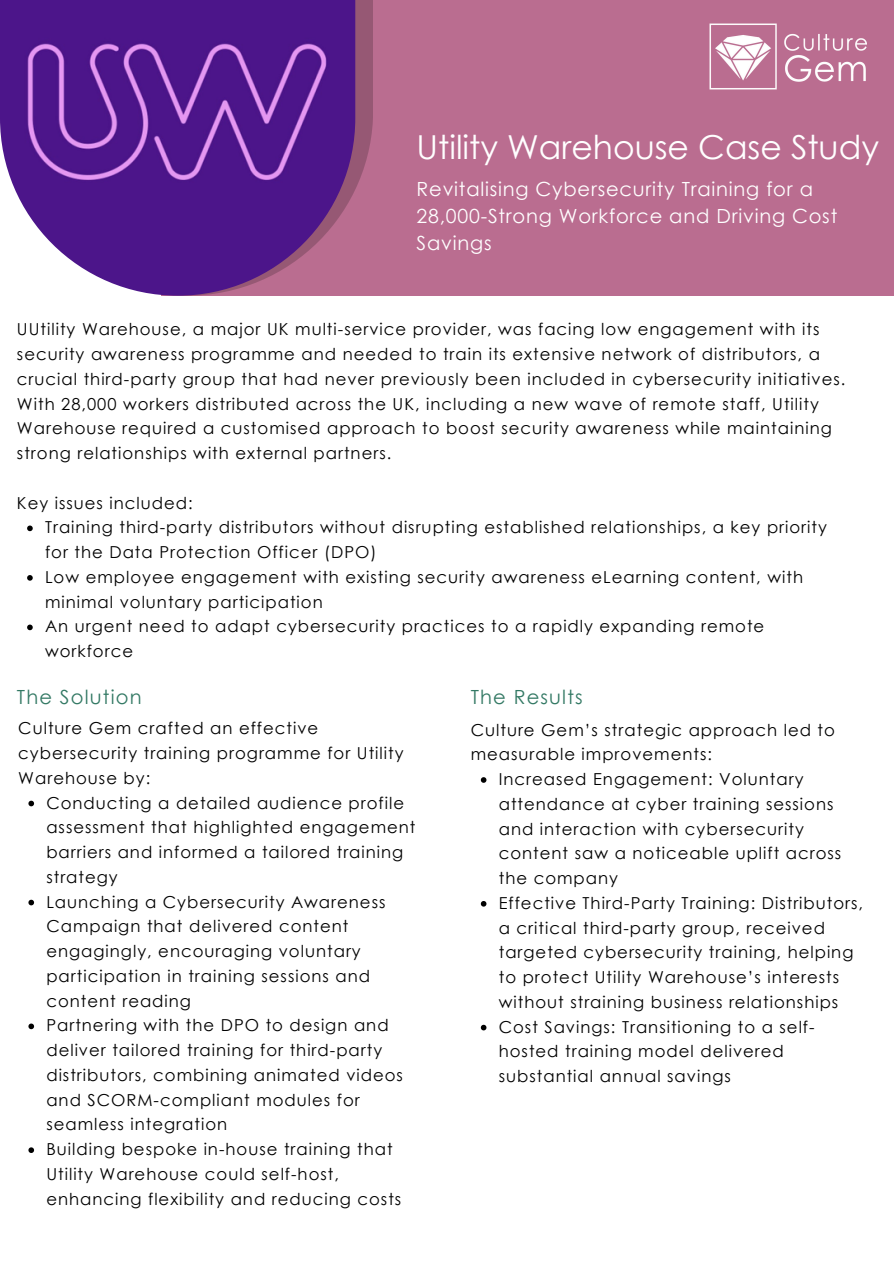
<style>
.page{position:relative;width:894px;height:1264px;background:#fff}
.page>*{position:absolute;margin:0;border:0;box-sizing:border-box;transform-origin:0 0}
.t1{font:33px "Century Gothic";color:#fff}
.t2{font:19.5px/27px "Century Gothic";letter-spacing:.04em;color:#fff}
.t3{font:19.5px "Century Gothic";letter-spacing:.06em;color:#337964}
.t4{font:16.5px/24.8px "Century Gothic";letter-spacing:.06em;color:#000}
</style>
<div class="page">
<div style="left:161px;top:0;width:732px;height:296px;background:#ba6d90"></div>
<svg style="left:355px;top:0;width:18px;height:190px;fill:#965874"></svg>
<img style="left:0;top:0;width:355px;height:296px">
<img style="left:709px;top:23px;width:157px;height:66px">
<svg style="left:27px;top:525px;width:6px;height:6px"></svg>
<svg style="left:27px;top:575px;width:6px;height:5px"></svg>
<svg style="left:27px;top:624px;width:6px;height:6px"></svg>
<svg style="left:28px;top:800px;width:6px;height:6px"></svg>
<svg style="left:28px;top:899px;width:6px;height:6px"></svg>
<svg style="left:28px;top:1023px;width:6px;height:6px"></svg>
<svg style="left:28px;top:1147px;width:6px;height:5px"></svg>
<svg style="left:480px;top:777px;width:6px;height:5px"></svg>
<svg style="left:480px;top:901px;width:6px;height:5px"></svg>
<svg style="left:480px;top:1024px;width:6px;height:6px"></svg>
<p class="t1" style="left:416px;top:126px;width:464px">Utility Warehouse Case Study</p>
<p class="t2" style="left:416px;top:174px;width:422px">Revitalising Cybersecurity Training for a<br>28,000-Strong Workforce and Driving Cost<br>Savings</p>
<p class="t4" style="left:17px;top:316px;width:829px">UUtility Warehouse, a major UK multi-service provider, was facing low engagement with its security awareness programme and needed to train its extensive network of distributors, a crucial third-party group that had never previously been included in cybersecurity initiatives.<br>With 28,000 workers distributed across the UK, including a new wave of remote staff, Utility Warehouse required a customised approach to boost security awareness while maintaining strong relationships with external partners.</p>
<h2 class="t4" style="left:17px;top:490px;width:177px">Key issues included:</h2>
<p class="t4" style="left:45px;top:514px;width:783px">Training third-party distributors without disrupting established relationships, a key priority for the Data Protection Officer (DPO)</p>
<p class="t4" style="left:45px;top:564px;width:759px">Low employee engagement with existing security awareness eLearning content, with minimal voluntary participation</p>
<p class="t4" style="left:45px;top:613px;width:720px">An urgent need to adapt cybersecurity practices to a rapidly expanding remote workforce</p>
<p class="t3" style="left:17px;top:684px;width:126px">The Solution</p>
<p class="t4" style="left:18px;top:715px;width:386px">Culture Gem crafted an effective cybersecurity training programme for Utility<br>Warehouse by:</p>
<h2 class="t4" style="left:46px;top:789px;width:370px">Conducting a detailed audience profile assessment that highlighted engagement barriers and informed a tailored training strategy</h2>
<p class="t4" style="left:46px;top:888px;width:340px">Launching a Cybersecurity Awareness<br>Campaign that delivered content engagingly, encouraging voluntary participation in training sessions and content reading</p>
<p class="t4" style="left:46px;top:1012px;width:358px">Partnering with the DPO to design and deliver tailored training for third-party distributors, combining animated videos and SCORM-compliant modules for seamless integration</p>
<p class="t4" style="left:46px;top:1136px;width:356px">Building bespoke in-house training that<br>Utility Warehouse could self-host, enhancing flexibility and reducing costs</p>
<h2 class="t3" style="left:470px;top:684px;width:113px">The Results</h2>
<p class="t4" style="left:470px;top:716px;width:365px">Culture Gem’s strategic approach led to measurable improvements:</p>
<p class="t4" style="left:498px;top:766px;width:344px">Increased Engagement: Voluntary attendance at cyber training sessions and interaction with cybersecurity content saw a noticeable uplift across the company</p>
<p class="t4" style="left:498px;top:890px;width:366px">Effective Third-Party Training: Distributors, a critical third-party group, received targeted cybersecurity training, helping to protect Utility Warehouse’s interests without straining business relationships</p>
<p class="t4" style="left:498px;top:1013px;width:317px">Cost Savings: Transitioning to a self&shy;hosted training model delivered substantial annual savings</p>
</div>
